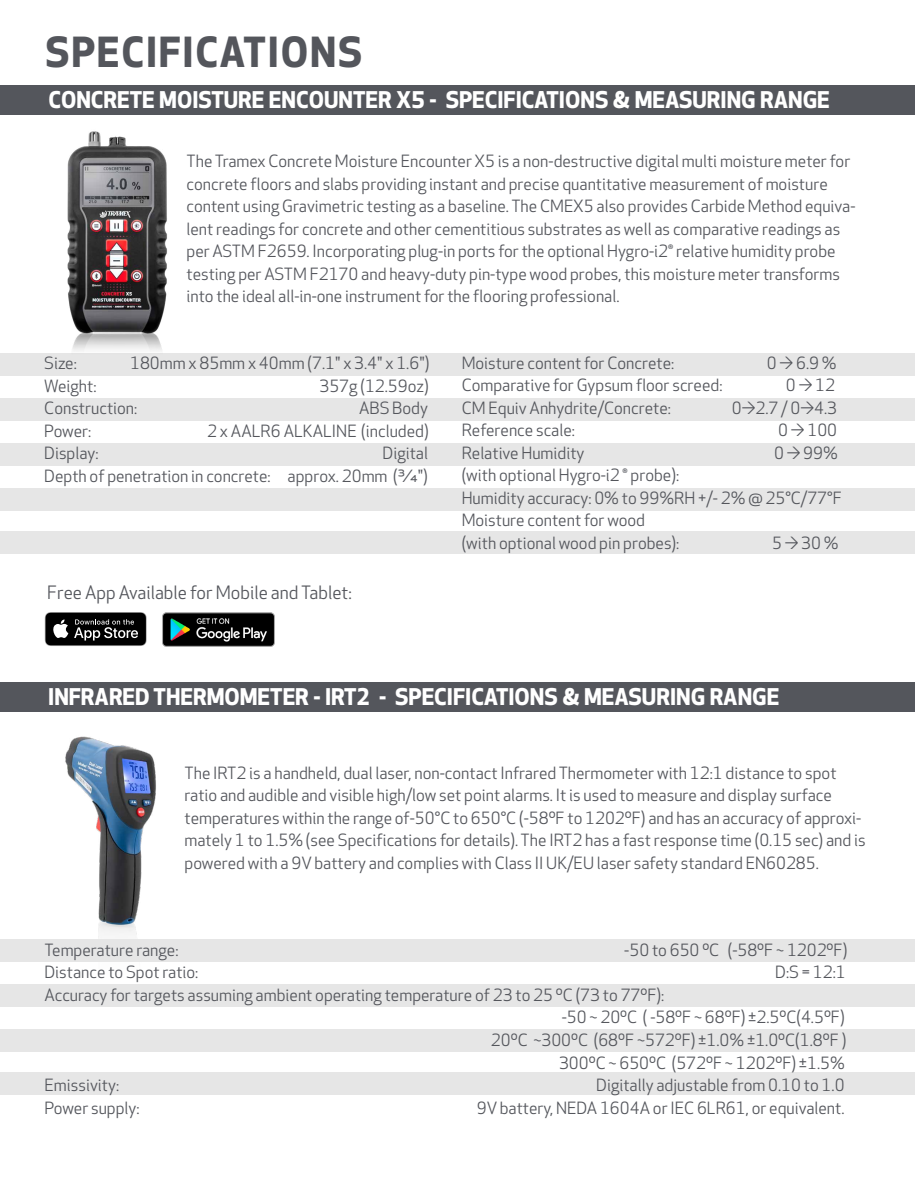
<style>
.page{position:relative;width:915px;height:1191px;background:#fff}
.page>*{position:absolute;margin:0;border:0;box-sizing:border-box;transform-origin:0 0}
.t1{font:700 40.5px "Apex New";letter-spacing:.045em;color:#54565c}
.t2{font:700 22.5px "Apex New";color:#fff}
.t3{font:18px "Apex New";color:#54565c}
.t4{font:16.5px/22.5px "Apex New";color:#54565c}
</style>
<div class="page">
<div style="left:0;top:1072px;width:914px;height:22px;background:#e6e6e6"></div>
<div style="left:0;top:531px;width:914px;height:22px;background:#e6e6e6"></div>
<div style="left:0;top:85px;width:914px;height:29px;background:#54565c"></div>
<div style="left:0;top:488px;width:914px;height:22px;background:#e6e6e6"></div>
<div style="left:0;top:353px;width:914px;height:22px;background:#e6e6e6"></div>
<div style="left:0;top:398px;width:914px;height:22px;background:#e6e6e6"></div>
<div style="left:0;top:443px;width:914px;height:22px;background:#e6e6e6"></div>
<img style="left:67px;top:131px;width:100px;height:220px">
<img style="left:162px;top:612px;width:113px;height:35px">
<svg style="left:45px;top:612px;width:102px;height:34px;background:#323232"></svg>
<img style="left:0;top:711px;width:255px;height:251px">
<div style="left:0;top:939px;width:914px;height:22px;background:#e6e6e6"></div>
<div style="left:0;top:984px;width:914px;height:22px;background:#e6e6e6"></div>
<div style="left:0;top:1029px;width:914px;height:23px;background:#e6e6e6"></div>
<div style="left:0;top:682px;width:914px;height:29px;background:#54565c"></div>
<h1 class="t1" style="left:46px;top:29px;width:318px">SPECIFICATIONS</h1>
<h2 class="t2" style="left:48px;top:87px;width:782px">CONCRETE MOISTURE ENCOUNTER X5 - SPECIFICATIONS &amp; MEASURING RANGE</h2>
<p class="t4" style="left:186px;top:150px;width:670px">The Tramex Concrete Moisture Encounter X5 is a non-destructive digital multi moisture meter for concrete floors and slabs providing instant and precise quantitative measurement of moisture content using Gravimetric testing as a baseline. The CMEX5 also provides Carbide Method equiva&shy;lent readings for concrete and other cementitious substrates as well as comparative readings as per ASTM F2659. Incorporating plug-in ports for the optional Hygro-i2® relative humidity probe testing per ASTM F2170 and heavy-duty pin-type wood probes, this moisture meter transforms into the ideal all-in-one instrument for the flooring professional.</p>
<p class="t4" style="left:44px;top:353px;width:34px">Size:</p>
<p class="t4" style="left:130px;top:353px;width:300px">180mm x 85mm x 40mm (7.1" x 3.4" x 1.6")</p>
<p class="t4" style="left:44px;top:375px;width:54px">Weight:</p>
<p class="t4" style="left:319px;top:375px;width:111px">357g (12.59oz)</p>
<p class="t4" style="left:44px;top:398px;width:94px">Construction:</p>
<p class="t4" style="left:359px;top:398px;width:70px">ABS Body</p>
<p class="t4" style="left:44px;top:420px;width:48px">Power:</p>
<p class="t4" style="left:207px;top:420px;width:223px">2 x AALR6 ALKALINE (included)</p>
<p class="t4" style="left:44px;top:443px;width:56px">Display:</p>
<p class="t4" style="left:44px;top:443px;width:385px;text-align:right">Digital<br>Depth of penetration in concrete: approx. 20mm (¾")</p>
<p class="t3" style="left:47px;top:582px;width:306px">Free App Available for Mobile and Tablet:</p>
<p class="t4" style="left:461px;top:352px;width:214px">Moisture content for Concrete:</p>
<p class="t4" style="left:766px;top:352px;width:71px">0 → 6.9 %</p>
<p class="t4" style="left:461px;top:375px;width:262px">Comparative for Gypsum floor screed:</p>
<p class="t4" style="left:785px;top:375px;width:51px">0 → 12</p>
<p class="t4" style="left:461px;top:397px;width:211px">CM Equiv Anhydrite/Concrete:</p>
<p class="t4" style="left:731px;top:397px;width:107px">0→2.7 / 0→4.3</p>
<p class="t4" style="left:461px;top:420px;width:115px">Reference scale:</p>
<p class="t4" style="left:778px;top:420px;width:60px">0 → 100</p>
<p class="t4" style="left:461px;top:442px;width:124px">Relative Humidity</p>
<p class="t4" style="left:773px;top:442px;width:65px">0 → 99%</p>
<p class="t4" style="left:461px;top:465px;width:381px">(with optional Hygro-i2 ® probe):<br>Humidity accuracy: 0% to 99%RH +/- 2% @ 25°C/77°F Moisture content for wood<br>(with optional wood pin probes):</p>
<p class="t4" style="left:771px;top:532px;width:68px">5 → 30 %</p>
<h2 class="t2" style="left:48px;top:684px;width:732px">INFRARED THERMOMETER - IRT2 - SPECIFICATIONS &amp; MEASURING RANGE</h2>
<p class="t4" style="left:184px;top:762px;width:682px">The IRT2 is a handheld, dual laser, non-contact Infrared Thermometer with 12:1 distance to spot ratio and audible and visible high/low set point alarms. It is used to measure and display surface temperatures within the range of-50°C to 650°C (-58ºF to 1202ºF) and has an accuracy of approxi&shy;mately 1 to 1.5% (see Specifications for details). The IRT2 has a fast response time (0.15 sec) and is powered with a 9V battery and complies with Class II UK/EU laser safety standard EN60285.</p>
<p class="t4" style="left:44px;top:939px;width:135px">Temperature range:</p>
<p class="t4" style="left:624px;top:939px;width:224px">-50 to 650 ºC (-58ºF ~ 1202ºF)</p>
<p class="t4" style="left:44px;top:961px;width:155px">Distance to Spot ratio:</p>
<p class="t4" style="left:775px;top:961px;width:72px">D:S = 12:1</p>
<p class="t4" style="left:44px;top:984px;width:621px">Accuracy for targets assuming ambient operating temperature of 23 to 25 ºC (73 to 77ºF):</p>
<p class="t4" style="left:561px;top:1006px;width:284px">-50 ~ 20ºC ( -58ºF ~ 68ºF) ±2.5ºC(4.5ºF)</p>
<p class="t4" style="left:490px;top:1029px;width:357px">20ºC ~300ºC (68ºF ~572ºF) ±1.0% ±1.0ºC(1.8ºF )</p>
<p class="t4" style="left:559px;top:1051px;width:287px">300ºC ~ 650ºC (572ºF ~ 1202ºF) ±1.5%</p>
<p class="t4" style="left:44px;top:1074px;width:76px">Emissivity:</p>
<p class="t4" style="left:596px;top:1074px;width:250px">Digitally adjustable from 0.10 to 1.0</p>
<p class="t4" style="left:44px;top:1097px;width:97px">Power supply:</p>
<p class="t4" style="left:476px;top:1097px;width:369px">9V battery, NEDA 1604A or IEC 6LR61, or equivalent.</p>
</div>
